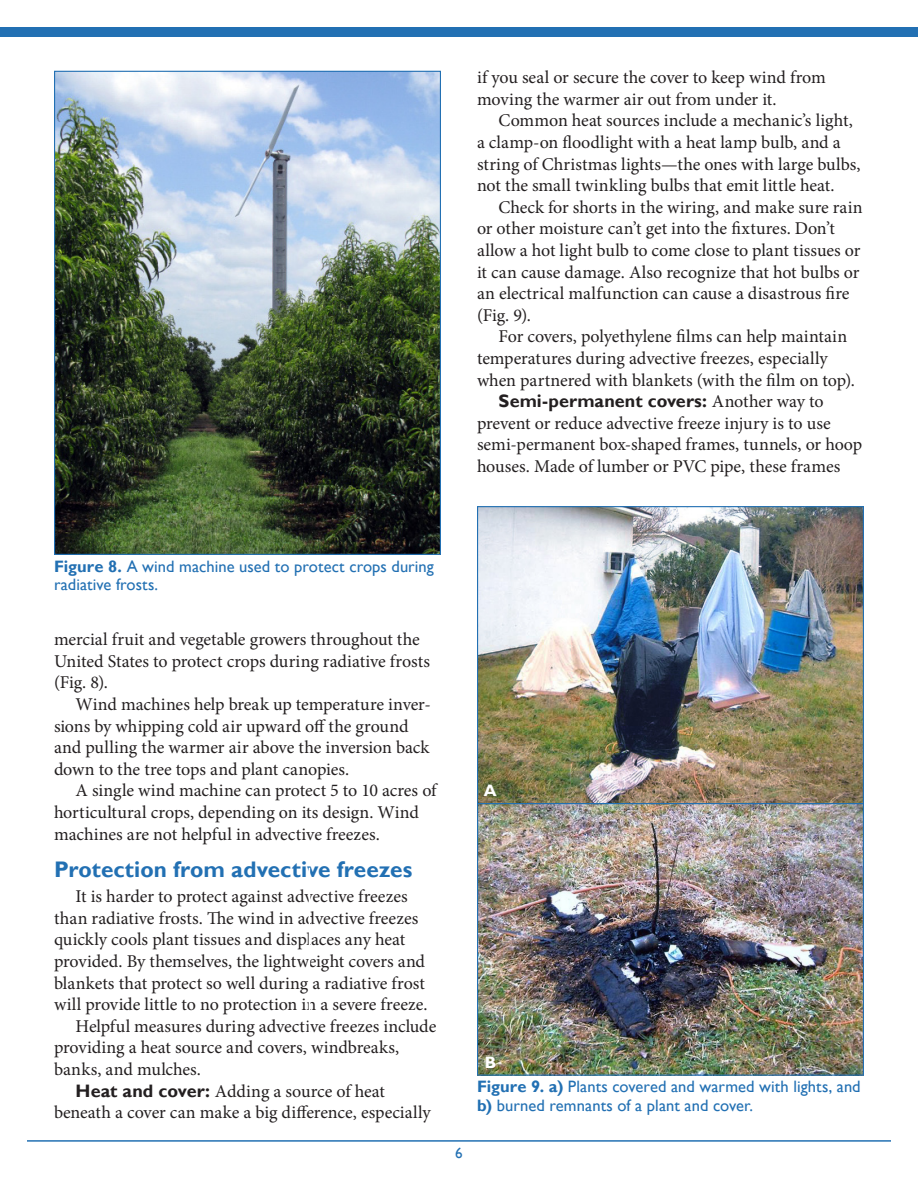
<style>
.page{position:relative;width:918px;height:1188px;background:#fff}
.page>*{position:absolute;margin:0;border:0;box-sizing:border-box;transform-origin:0 0}
.heading1{font:700 22.5px "Gill Sans";letter-spacing:.005em;color:#2270b3}
.body_text{font:18px/21.6px "Minion Pro";letter-spacing:-.005em;color:#231f20}
.table_body{font:16.5px/18.8px "Gill Sans";letter-spacing:.005em;color:#2270b3}
.t1{font:700 16.5px "Gill Sans";color:#fff}
.t2{font:15px "Gill Sans";color:#2270b3}
.s1{font-family:"Gill Sans";font-weight:700}
.s2{font-weight:700}
</style>
<div class="page">
<div style="left:0;top:27px;width:918px;height:10px;background:#2270b3"></div>
<hr style="left:27px;top:1140px;width:864px;height:2px;background:#2270b3">
<img style="left:56px;top:73px;width:383px;height:480px">
<img style="left:479px;top:508px;width:383px;height:566px">
<div style="left:477px;top:803px;width:387px;height:273px;border:1px solid #2270b3"></div>
<div style="left:477px;top:506px;width:387px;height:298px;border:1px solid #2270b3"></div>
<p class="body_text" style="left:477px;top:67px;width:350px">if you seal or secure the cover to keep wind from moving the warmer air out from under it.</p>
<p class="body_text" style="left:477px;top:110px;width:385px;text-indent:22px">Common heat sources include a mechanic’s light, a clamp-on floodlight with a heat lamp bulb, and a string of Christmas lights—the ones with large bulbs, not the small twinkling bulbs that emit little heat.</p>
<p class="body_text" style="left:477px;top:196px;width:387px;text-indent:22px">Check for shorts in the wiring, and make sure rain or other moisture can’t get into the fixtures. Don’t allow a hot light bulb to come close to plant tissues or it can cause damage. Also recognize that hot bulbs or an electrical malfunction can cause a disastrous fire (Fig. 9).</p>
<p class="body_text" style="left:477px;top:326px;width:379px;text-indent:22px">For covers, polyethylene films can help maintain temperatures during advective freezes, especially when partnered with blankets (with the film on top).</p>
<p class="body_text" style="left:477px;top:391px;width:387px;text-indent:22px"><span class="s1">Semi-permanent covers:</span> Another way to prevent or reduce advective freeze injury is to use semi-permanent box-shaped frames, tunnels, or hoop houses. Made of lumber or PVC pipe, these frames</p>
<p class="table_body" style="left:54px;top:557px;width:381px"><span class="s2">Figure 8.</span> A wind machine used to protect crops during radiative frosts.</p>
<p class="body_text" style="left:54px;top:629px;width:378px">mercial fruit and vegetable growers throughout the<br>United States to protect crops during radiative frosts (Fig. 8).</p>
<p class="body_text" style="left:54px;top:693px;width:378px;text-indent:22px">Wind machines help break up temperature inver&shy;sions by whipping cold air upward off the ground and pulling the warmer air above the inversion back down to the tree tops and plant canopies.</p>
<p class="body_text" style="left:54px;top:780px;width:384px;text-indent:22px">A single wind machine can protect 5 to 10 acres of horticultural crops, depending on its design. Wind machines are not helpful in advective freezes.</p>
<p class="heading1" style="left:54px;top:856px;width:360px">Protection from advective freezes</p>
<p class="body_text" style="left:54px;top:886px;width:375px;text-indent:22px">It is harder to protect against advective freezes than radiative frosts. The wind in advective freezes quickly cools plant tissues and displaces any heat provided. By themselves, the lightweight covers and blankets that protect so well during a radiative frost will provide little to no protection in a severe freeze.</p>
<p class="body_text" style="left:54px;top:1015px;width:384px;text-indent:22px">Helpful measures during advective freezes include providing a heat source and covers, windbreaks, banks, and mulches.</p>
<p class="body_text" style="left:54px;top:1080px;width:378px;text-indent:22px"><span class="s1">Heat and cover:</span> Adding a source of heat beneath a cover can make a big difference, especially</p>
<p class="t1" style="left:484px;top:781px;width:14px">A</p>
<p class="t2" style="left:455px;top:1144px;width:9px">6</p>
<p class="t1" style="left:485px;top:1052px;width:13px">B</p>
<p class="table_body" style="left:477px;top:1078px;width:385px"><span class="s2">Figure 9. a)</span> Plants covered and warmed with lights, and <span class="s2">b)</span> burned remnants of a plant and cover.</p>
</div>
